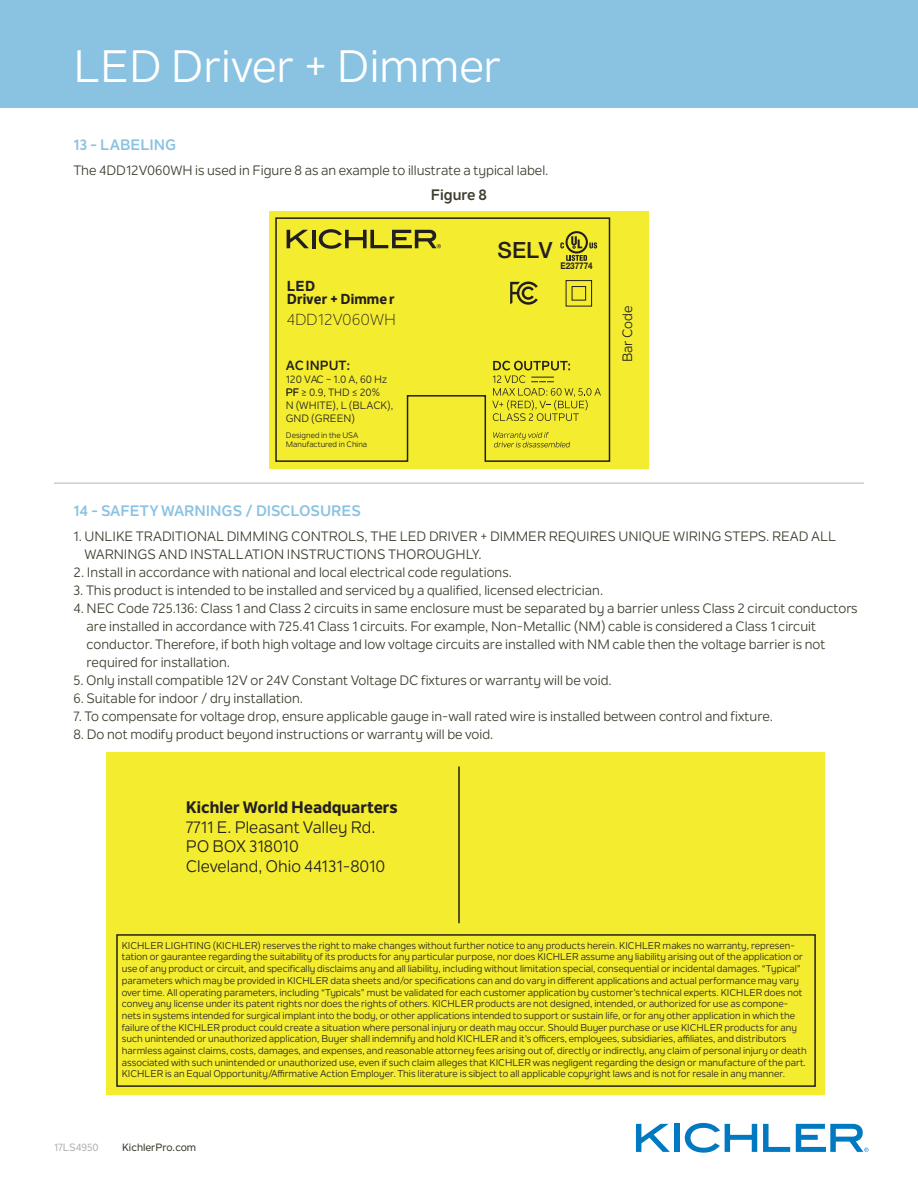
<style>
.page{position:relative;width:918px;height:1188px;background:#fff}
.page>*{position:absolute;margin:0;border:0;box-sizing:border-box;transform-origin:0 0}
.t1{font:45px "Nolan Next";color:#fff}
.t2{font:500 22.35px "Helvetica Neue";color:#231f20}
.t3{font:16.5px/19.8px "Nolan Next";color:#231f20}
.t4{font:800 16.5px "Nolan Next";color:#231f20}
.t5{font:15.75px "Nolan Next";color:#231f20}
.t6{font:700 15px "Nolan Next";color:#8ac2e1}
.t7{font:700 15px "Nolan Next";color:#3e3c2d}
.t8{font:800 14.4px/13.2px "Nolan Next";color:#231f20}
.t9{font:13.5px/18px "Nolan Next";color:#3e3c2d}
.t10{font:13.5px "Nolan Next";color:#231f20}
.t11{font:700 13.2px "Nolan Next";color:#231f20}
.t12{font:10.5px/12.6px "Nolan Next";color:#231f20}
.t13{font:500 10.5px "Nolan Next";color:#3e3c2d}
.t14{font:500 10.5px "Nolan Next";color:#b4b3b7}
.t15{font:9.75px/11.7px "Nolan Next";color:#231f20}
.t16{font:700 9.3px "Helvetica Neue";color:#231f20;scale:.88 1}
.t17{font:7.95px/9.4px "Nolan Next";color:#231f20}
</style>
<div class="page">
<svg style="left:636px;top:1124px;width:34px;height:28px"></svg>
<div style="left:675px;top:1124px;width:5px;height:28px;background:#0079c2"></div>
<svg style="left:685px;top:1123px;width:72px;height:30px"></svg>
<svg style="left:763px;top:1124px;width:27px;height:28px"></svg>
<svg style="left:796px;top:1124px;width:73px;height:28px"></svg>
<div style="left:0;top:0;width:918px;height:108px;background:#8ac2e1"></div>
<hr style="left:54px;top:483px;width:810px;height:1px;background:#b4b3b7">
<div style="left:106px;top:753px;width:719px;height:342px;background:#f4ed2f"></div>
<hr style="left:458px;top:766px;width:2px;height:157px;background:#231f20">
<div style="left:116px;top:934px;width:700px;height:153px;border:2px solid #231f20"></div>
<div style="left:269px;top:212px;width:380px;height:257px;background:#f4ed2f"></div>
<svg style="left:275px;top:217px;width:336px;height:245px"></svg>
<svg style="left:287px;top:230px;width:22px;height:18px"></svg>
<hr style="left:312px;top:230px;width:4px;height:18px;background:#231f20">
<svg style="left:319px;top:229px;width:122px;height:20px"></svg>
<svg style="left:565px;top:280px;width:27px;height:27px"></svg>
<svg style="left:510px;top:282px;width:28px;height:23px"></svg>
<svg style="left:566px;top:255px;width:21px;height:6px"></svg>
<svg style="left:589px;top:242px;width:8px;height:6px"></svg>
<svg style="left:566px;top:231px;width:22px;height:23px"></svg>
<svg style="left:568px;top:233px;width:18px;height:18px"></svg>
<svg style="left:571px;top:236px;width:11px;height:12px"></svg>
<svg style="left:560px;top:242px;width:4px;height:6px"></svg>
<svg style="left:493px;top:432px;width:77px;height:15px"></svg>
<svg style="left:492px;top:361px;width:109px;height:60px"></svg>
<h1 class="t1" style="left:73px;top:39px;width:429px">LED Driver + Dimmer</h1>
<h3 class="t6" style="left:73px;top:136px;width:104px">13 - LABELING</h3>
<h3 class="t9" style="left:73px;top:161px;width:477px">The 4DD12V060WH is used in Figure 8 as an example to illustrate a typical label.</h3>
<h3 class="t8" style="left:287px;top:279px;width:110px">LED<br>Driver + Dimme r</h3>
<h3 class="t5" style="left:287px;top:310px;width:111px">4DD12V060WH</h3>
<h3 class="t11" style="left:286px;top:357px;width:66px">AC INPUT:</h3>
<p class="t12" style="left:286px;top:373px;width:103px">120 VAC ~ 1.0 A, 60 Hz</p>
<p class="t12" style="left:286px;top:386px;width:96px">PF ≥ 0.9, THD ≤ 20%</p>
<p class="t12" style="left:286px;top:386px;width:109px">PF<br>N (WHITE), L (BLACK),<br>GND (GREEN)</p>
<p class="t17" style="left:286px;top:430px;width:83px">Designed in the USA<br>Manufactured in China</p>
<h3 class="t7" style="left:431px;top:186px;width:58px">Figure 8</h3>
<h2 class="t2" style="left:498px;top:236px;width:57px">SELV</h2>
<p class="t16" style="left:560px;top:259px;width:38px">E237774</p>
<h3 class="t10" style="left:619px;top:362px;width:58px;rotate:-90deg">Bar Code</h3>
<h3 class="t6" style="left:73px;top:502px;width:289px">14 - SAFETY WARNINGS / DISCLOSURES</h3>
<h3 class="t9" style="left:85px;top:527px;width:753px;text-indent:-11px">1. UNLIKE TRADITIONAL DIMMING CONTROLS, THE LED DRIVER + DIMMER REQUIRES UNIQUE WIRING STEPS. READ ALL<br>WARNINGS AND INSTALLATION INSTRUCTIONS THOROUGHLY.</h3>
<h3 class="t9" style="left:73px;top:563px;width:440px">2. Install in accordance with national and local electrical code regulations.</h3>
<h3 class="t9" style="left:73px;top:581px;width:531px">3. This product is intended to be installed and serviced by a qualified, licensed electrician.</h3>
<p class="t9" style="left:87px;top:599px;width:773px;text-indent:-13px">4. NEC Code 725.136: Class 1 and Class 2 circuits in same enclosure must be separated by a barrier unless Class 2 circuit conductors are installed in accordance with 725.41 Class 1 circuits. For example, Non-Metallic (NM) cable is considered a Class 1 circuit conductor. Therefore, if both high voltage and low voltage circuits are installed with NM cable then the voltage barrier is not required for installation.</p>
<h3 class="t9" style="left:73px;top:671px;width:540px">5. Only install compatible 12V or 24V Constant Voltage DC fixtures or warranty will be void.</h3>
<h3 class="t9" style="left:73px;top:689px;width:231px">6. Suitable for indoor / dry installation.</h3>
<h3 class="t9" style="left:73px;top:707px;width:701px">7. To compensate for voltage drop, ensure applicable gauge in-wall rated wire is installed between control and fixture.</h3>
<h3 class="t9" style="left:73px;top:725px;width:422px">8. Do not modify product beyond instructions or warranty will be void.</h3>
<h3 class="t4" style="left:186px;top:797px;width:213px">Kichler World Headquarters</h3>
<h3 class="t3" style="left:186px;top:817px;width:201px">7711 E. Pleasant Valley Rd.<br>PO BOX 318010<br>Cleveland, Ohio 44131-8010</h3>
<p class="t15" style="left:122px;top:939px;width:687px">KICHLER LIGHTING (KICHLER) reserves the right to make changes without further notice to any products herein. KICHLER makes no warranty, represen&shy;tation or gaurantee regarding the suitability of its products for any particular purpose, nor does KICHLER assume any liability arising out of the application or use of any product or circuit, and specifically disclaims any and all liability, including without limitation special, consequential or incidental damages. “Typical” parameters which may be provided in KICHLER data sheets and/or specifications can and do vary in different applications and actual performance may vary over time. All operating parameters, including “Typicals” must be validated for each customer application by customer’s technical experts. KICHLER does not convey any license under its patent rights nor does the rights of others. KICHLER products are not designed, intended, or authorized for use as compone&shy;nets in systems intended for surgical implant into the body, or other applications intended to support or sustain life, or for any other application in which the failure of the KICHLER product could create a situation where personal injury or death may occur. Should Buyer purchase or use KICHLER products for any such unintended or unauthorized application, Buyer shall indemnify and hold KICHLER and it’s officers, employees, subsidiaries, affiliates, and distributors harmless against claims, costs, damages, and expenses, and reasonable attorney fees arising out of, directly or indirectly, any claim of personal injury or death associated with such unintended or unauthorized use, even if such claim alleges that KICHLER was negligent regarding the design or manufacture of the part.<br>KICHLER is an Equal Opportunity/Affirmative Action Employer. This literature is sibject to all applicable copyright laws and is not for resale in any manner.</p>
<p class="t14" style="left:54px;top:1141px;width:46px">17LS4950</p>
<p class="t13" style="left:122px;top:1141px;width:76px">KichlerPro.com</p>
</div>
